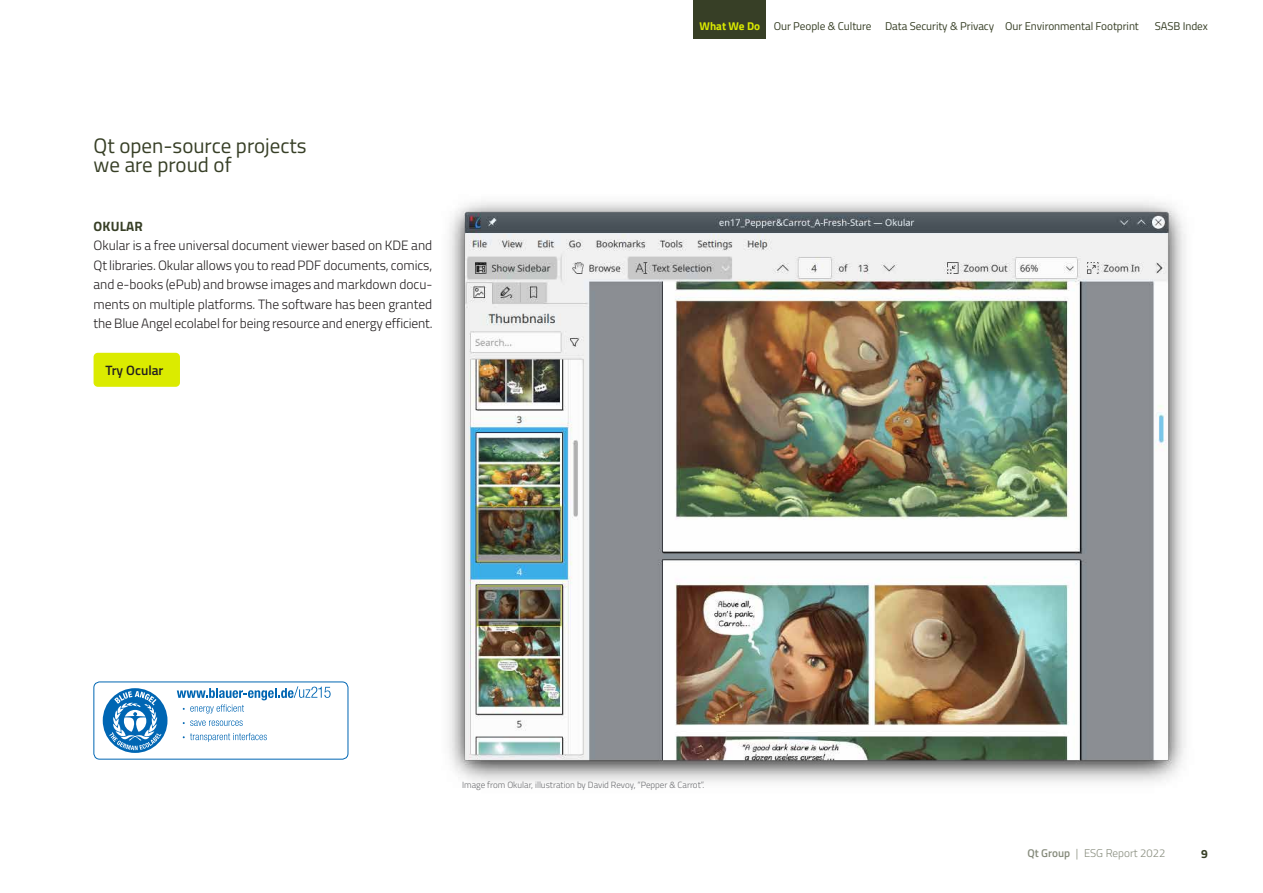
<style>
.page{position:relative;width:1263px;height:893px;background:#fff}
.page>*{position:absolute;margin:0;border:0;box-sizing:border-box;transform-origin:0 0}
.t1{font:21px/19.5px "Titillium Web";color:#373f26}
.t2{font:300 13.5px/19.5px "Titillium Web";letter-spacing:-.01em;color:#231f20;text-align:justify}
.t3{font:600 13.5px "Titillium Web";color:#231f20}
.t4{font:700 13.5px "Titillium Web";letter-spacing:.01em;color:#373f26}
.t5{font:700 12px "Titillium Web";color:#373f26}
.t6{font:11.25px "Titillium Web";letter-spacing:-.005em;color:#373f26}
.t7{font:300 11.25px "Titillium Web";color:#878c7d}
.t8{font:300 9px "Titillium Web";color:#6c6d70}
.s1{font-weight:700;color:#dbeb00}
.s2{font-weight:600}
</style>
<div class="page">
<div style="left:693px;top:0;width:73px;height:38px;background:#373f26"></div>
<img style="left:449px;top:201px;width:737px;height:581px">
<div style="left:94px;top:353px;width:86px;height:34px;background:#dbeb00;border-radius:4px"></div>
<div style="left:94px;top:682px;width:254px;height:77px;border:1px solid #0066b3;border-radius:6px"></div>
<svg style="left:103px;top:688px;width:64px;height:65px"></svg>
<svg style="left:177px;top:686px;width:154px;height:27px"></svg>
<svg style="left:183px;top:720px;width:60px;height:6px"></svg>
<svg style="left:183px;top:733px;width:84px;height:9px"></svg>
<h1 class="t1" style="left:94px;top:135px;width:215px">Qt open-source projects we are proud of</h1>
<p class="t4" style="left:94px;top:216px;width:51px">OKULAR</p>
<p class="t2" style="left:94px;top:235px;width:340px">Okular is a free universal document viewer based on KDE and Qt libraries. Okular allows you to read PDF documents, comics, and e-books (ePub) and browse images and markdown docu&shy;ments on multiple platforms. The software has been granted the Blue Angel ecolabel for being resource and energy efficient.</p>
<p class="t3" style="left:106px;top:360px;width:59px">Try Ocular</p>
<p class="t6" style="left:699px;top:18px;width:441px"><span class="s1">What We Do</span> Our People &amp; Culture Data Security &amp; Privacy Our Environmental Footprint</p>
<p class="t6" style="left:1155px;top:18px;width:55px">SASB Index</p>
<p class="t8" style="left:462px;top:779px;width:244px">Image from Okular, illustration by David Revoy, “Pepper &amp; Carrot”.</p>
<p class="t7" style="left:1027px;top:845px;width:140px"><span class="s2">Qt Group</span> | ESG Report 2022</p>
<p class="t5" style="left:1201px;top:844px;width:8px">9</p>
</div>
